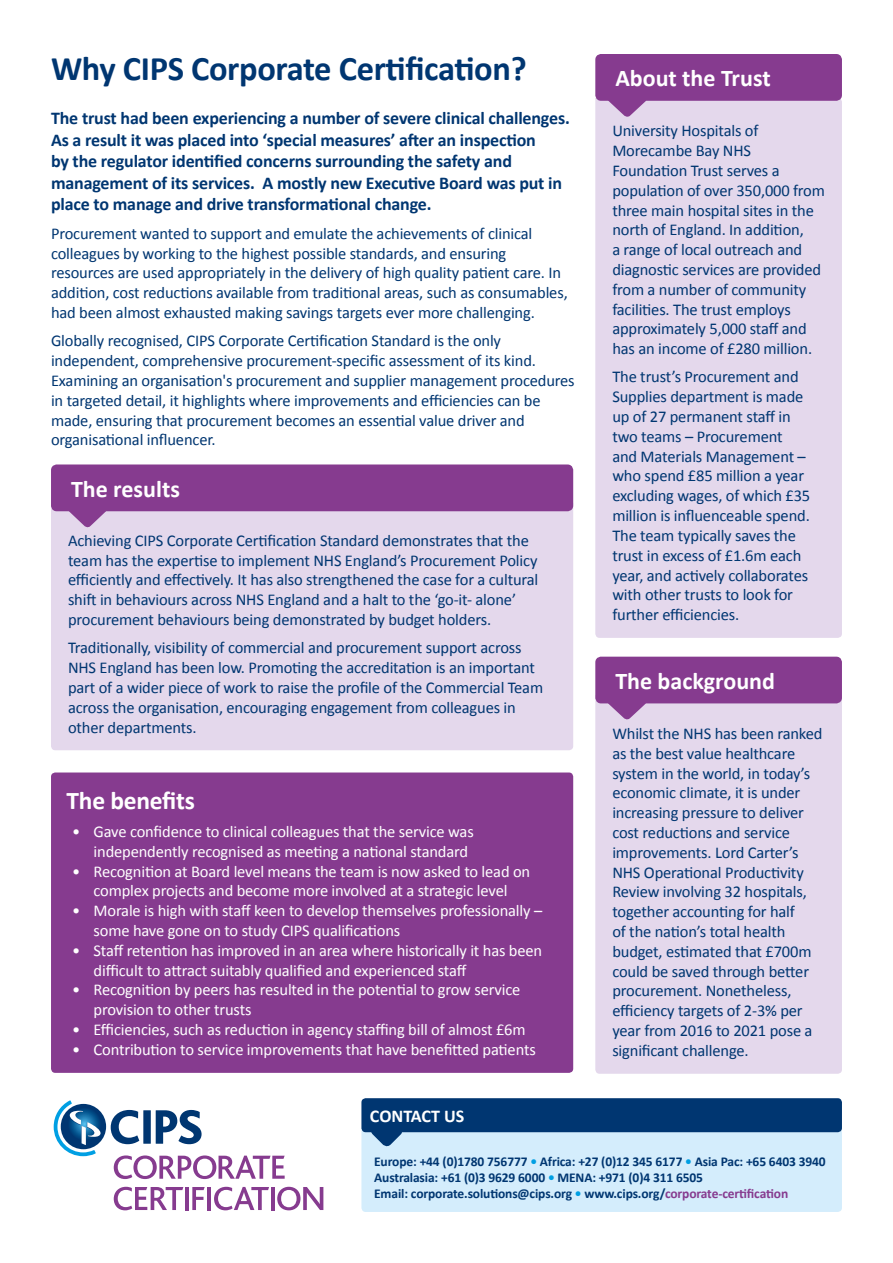
<style>
.page{position:relative;width:893px;height:1263px;background:#fff}
.page>*{position:absolute;margin:0;border:0;box-sizing:border-box;transform-origin:0 0}
.t1{font:700 34.5px "Calibri";letter-spacing:-.01em;color:#003671}
.t2{font:700 25.5px "Calibri";letter-spacing:-.01em;color:#fff}
.t3{font:700 24px "Calibri";color:#fff}
.t4{font:700 18px/21.6px "Calibri";letter-spacing:-.01em;color:#003671}
.t5{font:700 18px "Calibri";color:#fff}
.t6{font:16.5px/19.8px "Calibri";letter-spacing:-.01em;color:#003671}
.t7{font:16.5px/19.8px "Calibri";letter-spacing:-.01em;color:#fff}
.t8{font:700 13.5px/16.2px "Calibri";letter-spacing:-.01em;color:#003671}
.s1{color:#009fe3}
.s2{color:#863b8f}
</style>
<div class="page">
<div style="left:51px;top:509px;width:522px;height:241px;background:#e4d8ec"></div>
<svg style="left:66px;top:511px;width:43px;height:18px"></svg>
<div style="left:53px;top:466px;width:519px;height:44px;background:#863b8f;border-radius:4px"></div>
<div style="left:51px;top:464px;width:522px;height:47px;border:3px solid #863b8f;border-radius:4px"></div>
<div style="left:361px;top:1130px;width:481px;height:82px;background:#d4edfc"></div>
<div style="left:361px;top:1098px;width:481px;height:34px;background:#003671;border-radius:4px"></div>
<svg style="left:111px;top:1110px;width:28px;height:34px"></svg>
<div style="left:143px;top:1110px;width:8px;height:34px;background:#003671"></div>
<svg style="left:156px;top:1110px;width:46px;height:34px"></svg>
<svg style="left:61px;top:1104px;width:45px;height:45px"></svg>
<svg style="left:54px;top:1100px;width:47px;height:56px"></svg>
<svg style="left:114px;top:1155px;width:171px;height:24px"></svg>
<svg style="left:114px;top:1187px;width:69px;height:23px"></svg>
<hr style="left:185px;top:1187px;width:4px;height:23px;background:#863b8f">
<svg style="left:192px;top:1187px;width:13px;height:23px"></svg>
<hr style="left:208px;top:1187px;width:3px;height:23px;background:#863b8f">
<svg style="left:214px;top:1187px;width:55px;height:23px"></svg>
<hr style="left:271px;top:1187px;width:4px;height:23px;background:#863b8f">
<svg style="left:277px;top:1187px;width:46px;height:23px"></svg>
<div style="left:51px;top:772px;width:522px;height:301px;background:#863b8f;border-radius:4px"></div>
<div style="left:595px;top:99px;width:247px;height:539px;background:#e4d8ec"></div>
<svg style="left:606px;top:101px;width:42px;height:17px"></svg>
<div style="left:597px;top:56px;width:243px;height:43px;background:#863b8f;border-radius:4px"></div>
<div style="left:595px;top:54px;width:247px;height:47px;border:3px solid #863b8f;border-radius:4px"></div>
<div style="left:595px;top:701px;width:247px;height:373px;background:#e4d8ec"></div>
<svg style="left:606px;top:703px;width:42px;height:18px"></svg>
<div style="left:597px;top:658px;width:243px;height:44px;background:#863b8f;border-radius:4px"></div>
<div style="left:595px;top:657px;width:247px;height:46px;border:3px solid #863b8f;border-radius:4px"></div>
<h1 class="t1" style="left:51px;top:46px;width:477px">Why CIPS Corporate Certification?</h1>
<p class="t4" style="left:51px;top:107px;width:520px">The trust had been experiencing a number of severe clinical challenges.<br>As a result it was placed into ‘special measures’ after an inspection<br>by the regulator identified concerns surrounding the safety and management of its services. A mostly new Executive Board was put in place to manage and drive transformational change.</p>
<p class="t6" style="left:51px;top:223px;width:518px">Procurement wanted to support and emulate the achievements of clinical colleagues by working to the highest possible standards, and ensuring resources are used appropriately in the delivery of high quality patient care. In addition, cost reductions available from traditional areas, such as consumables, had been almost exhausted making savings targets ever more challenging.</p>
<p class="t6" style="left:51px;top:331px;width:525px">Globally recognised, CIPS Corporate Certification Standard is the only independent, comprehensive procurement-specific assessment of its kind.<br>Examining an organisation's procurement and supplier management procedures in targeted detail, it highlights where improvements and efficiencies can be made, ensuring that procurement becomes an essential value driver and organisational influencer.</p>
<h3 class="t3" style="left:71px;top:474px;width:110px">The results</h3>
<p class="t6" style="left:68px;top:530px;width:472px">Achieving CIPS Corporate Certification Standard demonstrates that the team has the expertise to implement NHS England’s Procurement Policy efficiently and effectively. It has also strengthened the case for a cultural shift in behaviours across NHS England and a halt to the ‘go-it- alone’ procurement behaviours being demonstrated by budget holders.</p>
<p class="t6" style="left:68px;top:638px;width:477px">Traditionally, visibility of commercial and procurement support across NHS England has been low. Promoting the accreditation is an important part of a wider piece of work to raise the profile of the Commercial Team across the organisation, encouraging engagement from colleagues in other departments.</p>
<h2 class="t2" style="left:67px;top:784px;width:130px">The benefits</h2>
<p class="t7" style="left:94px;top:822px;width:382px;text-indent:-21px">• Gave confidence to clinical colleagues that the service was independently recognised as meeting a national standard</p>
<p class="t7" style="left:72px;top:861px;width:459px;text-align:center">• Recognition at Board level means the team is now asked to lead on complex projects and become more involved at a strategic level</p>
<p class="t7" style="left:94px;top:901px;width:450px;text-indent:-21px">• Morale is high with staff keen to develop themselves professionally – some have gone on to study CIPS qualifications</p>
<p class="t7" style="left:94px;top:940px;width:450px;text-indent:-21px">• Staff retention has improved in an area where historically it has been difficult to attract suitably qualified and experienced staff</p>
<p class="t7" style="left:94px;top:980px;width:428px;text-indent:-21px">• Recognition by peers has resulted in the potential to grow service provision to other trusts</p>
<p class="t7" style="left:72px;top:1020px;width:455px">• Efficiencies, such as reduction in agency staffing bill of almost £6m</p>
<p class="t7" style="left:72px;top:1039px;width:465px">• Contribution to service improvements that have benefitted patients</p>
<p class="t5" style="left:370px;top:1104px;width:96px">CONTACT US</p>
<h3 class="t3" style="left:615px;top:63px;width:157px">About the Trust</h3>
<p class="t6" style="left:612px;top:121px;width:214px">University Hospitals of<br>Morecambe Bay NHS<br>Foundation Trust serves a population of over 350,000 from three main hospital sites in the north of England. In addition,<br>a range of local outreach and diagnostic services are provided from a number of community facilities. The trust employs approximately 5,000 staff and has an income of £280 million.</p>
<p class="t6" style="left:612px;top:367px;width:199px">The trust’s Procurement and<br>Supplies department is made up of 27 permanent staff in two teams – Procurement and Materials Management – who spend £85 million a year excluding wages, of which £35 million is influenceable spend.<br>The team typically saves the trust in excess of £1.6m each year, and actively collaborates with other trusts to look for further efficiencies.</p>
<h3 class="t3" style="left:615px;top:666px;width:161px">The background</h3>
<p class="t6" style="left:612px;top:724px;width:212px">Whilst the NHS has been ranked as the best value healthcare system in the world, in today’s economic climate, it is under increasing pressure to deliver cost reductions and service improvements. Lord Carter’s<br>NHS Operational Productivity<br>Review involving 32 hospitals, together accounting for half<br>of the nation’s total health budget, estimated that £700m could be saved through better procurement. Nonetheless, efficiency targets of 2-3% per year from 2016 to 2021 pose a significant challenge.</p>
<p class="t8" style="left:374px;top:1153px;width:453px">Europe: +44 (0)1780 756777 <span class="s1">•</span> Africa: +27 (0)12 345 6177 <span class="s1">•</span> Asia Pac: +65 6403 3940<br>Australasia: +61 (0)3 9629 6000 <span class="s1">•</span> MENA: +971 (0)4 311 6505<br>Email: corporate.solutions@cips.org <span class="s1">•</span> www.cips.org/<span class="s2">corporate-certification</span></p>
</div>
